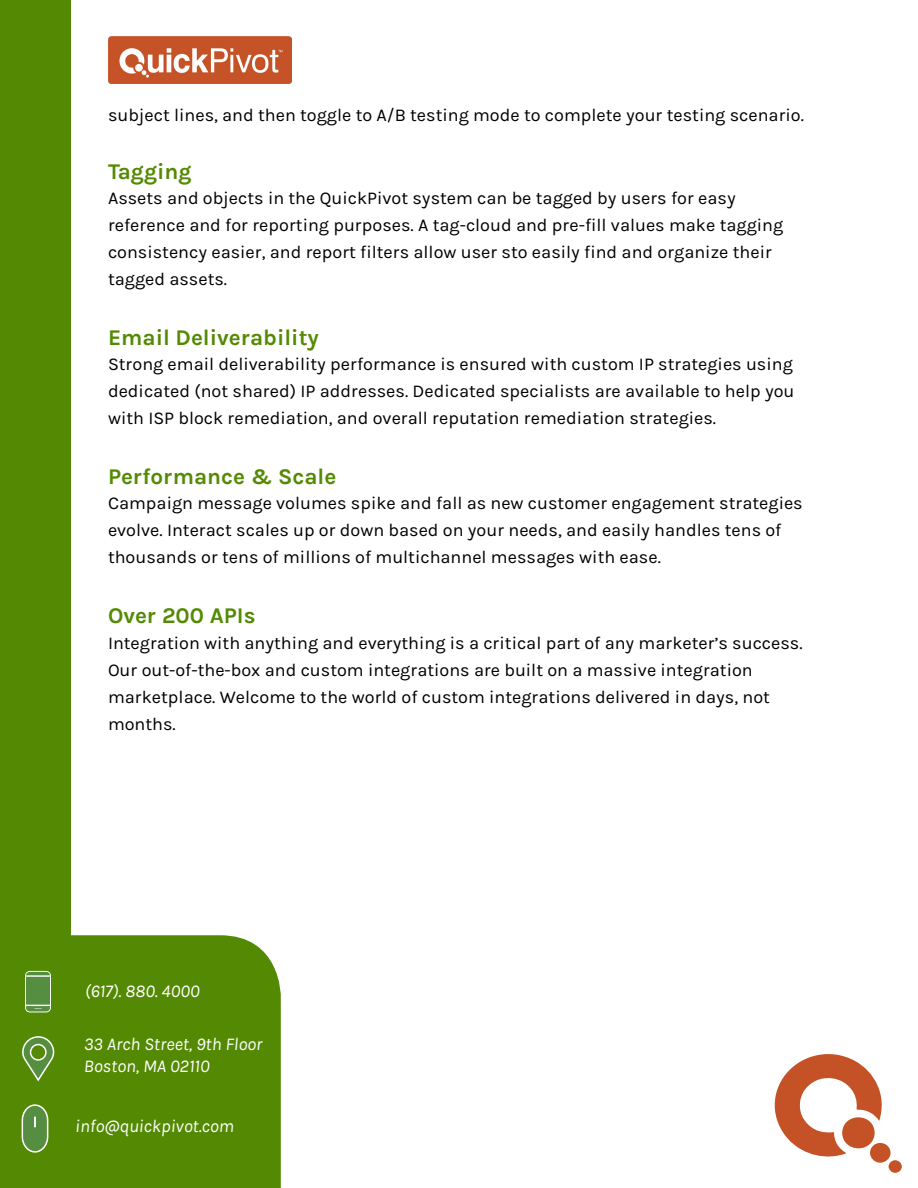
<style>
.page{position:relative;width:918px;height:1188px;background:#fff}
.page>*{position:absolute;margin:0;border:0;box-sizing:border-box;transform-origin:0 0}
.t1{font:700 22.5px "Karla";color:#548a03}
.t2{font:18px/27px "Karla";color:#000}
.t3{font:italic 18px/21.6px "Karla";color:#fff}
</style>
<div class="page">
<img style="left:108px;top:37px;width:184px;height:47px">
<svg style="left:774px;top:1054px;width:113px;height:106px"></svg>
<div style="left:842px;top:1117px;width:33px;height:31px;background:#c45226;border-radius:50%"></div>
<div style="left:870px;top:1143px;width:21px;height:20px;background:#c45226;border-radius:50%"></div>
<div style="left:888px;top:1160px;width:14px;height:13px;background:#c45226;border-radius:50%"></div>
<div style="left:0;top:0;width:70px;height:1188px;background:#548a03"></div>
<div style="left:28px;top:935px;width:253px;height:253px;background:#548a03"></div>
<svg style="left:25px;top:971px;width:26px;height:41px"></svg>
<svg style="left:21px;top:1102px;width:28px;height:53px"></svg>
<svg style="left:22px;top:1035px;width:33px;height:48px"></svg>
<p class="t2" style="left:108px;top:102px;width:697px">subject lines, and then toggle to A/B testing mode to complete your testing scenario.</p>
<p class="t1" style="left:108px;top:158px;width:85px">Tagging</p>
<p class="t2" style="left:108px;top:185px;width:677px">Assets and objects in the QuickPivot system can be tagged by users for easy reference and for reporting purposes. A tag-cloud and pre-fill values make tagging consistency easier, and report filters allow user sto easily find and organize their tagged assets.</p>
<p class="t1" style="left:108px;top:324px;width:212px">Email Deliverability</p>
<p class="t2" style="left:108px;top:351px;width:688px;text-align:justify">Strong email deliverability performance is ensured with custom IP strategies using dedicated (not shared) IP addresses. Dedicated specialists are available to help you with ISP block remediation, and overall reputation remediation strategies.</p>
<p class="t1" style="left:108px;top:464px;width:230px">Performance &amp; Scale</p>
<p class="t2" style="left:108px;top:490px;width:696px">Campaign message volumes spike and fall as new customer engagement strategies evolve. Interact scales up or down based on your needs, and easily handles tens of thousands or tens of millions of multichannel messages with ease.</p>
<p class="t1" style="left:108px;top:603px;width:149px">Over 200 APIs</p>
<p class="t2" style="left:108px;top:629px;width:696px">Integration with anything and everything is a critical part of any marketer’s success.<br>Our out-of-the-box and custom integrations are built on a massive integration marketplace. Welcome to the world of custom integrations delivered in days, not months.</p>
<p class="t3" style="left:85px;top:981px;width:116px">(617). 880. 4000</p>
<p class="t3" style="left:84px;top:1034px;width:180px">33 Arch Street, 9th Floor<br>Boston, MA 02110</p>
<p class="t3" style="left:75px;top:1115px;width:160px">info@quickpivot.com</p>
</div>
